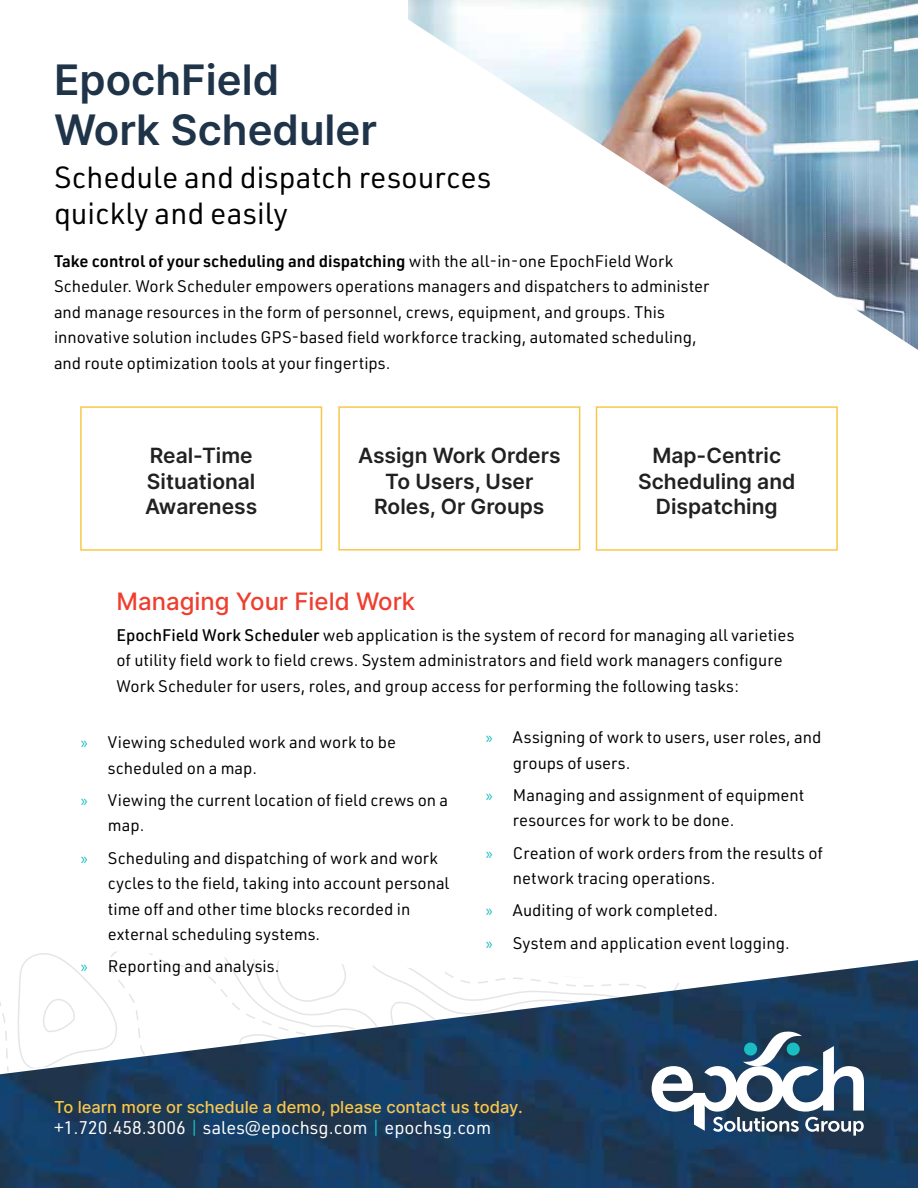
<style>
.page{position:relative;width:918px;height:1188px;background:#fff}
.page>*{position:absolute;margin:0;border:0;box-sizing:border-box;transform-origin:0 0}
.t1{font:600 42px/50.4px "Inter";color:#1f3449}
.t2{font:30px/36px "URWDIN";color:#000}
.t3{font:500 24px "Inter";color:#ef3e2e}
.t4{font:600 21px/25.2px "Inter";color:#212121;text-align:center}
.t5{font:18px "URWDIN";color:#fff}
.t6{font:16.5px/25.5px "URWDIN";color:#000}
.t7{font:500 16.5px "Inter";color:#f8c74c}
.s1{font-weight:600}
.s2{font-weight:500}
.s3{font-family:"Myriad Pro";color:#1abdc1}
.s4{color:#1abdc1}
</style>
<div class="page">
<img style="left:0;top:960px;width:918px;height:228px">
<div style="left:80px;top:406px;width:242px;height:145px;border:2px solid #f8c74c"></div>
<div style="left:338px;top:406px;width:242px;height:145px;border:2px solid #f8c74c"></div>
<div style="left:596px;top:406px;width:242px;height:145px;border:2px solid #f8c74c"></div>
<svg style="left:0;top:960px;width:16px;height:113px"></svg>
<svg style="left:0;top:1000px;width:2px;height:6px"></svg>
<svg style="left:6px;top:1048px;width:2px;height:11px"></svg>
<svg style="left:2px;top:1013px;width:4px;height:10px"></svg>
<svg style="left:5px;top:1031px;width:2px;height:10px"></svg>
<svg style="left:7px;top:1066px;width:3px;height:7px"></svg>
<svg style="left:16px;top:951px;width:848px;height:185px"></svg>
<img style="left:408px;top:0;width:510px;height:350px">
<h1 class="t1" style="left:54px;top:53px;width:325px">EpochField<br>Work Scheduler</h1>
<h2 class="t2" style="left:54px;top:158px;width:439px">Schedule and dispatch resources quickly and easily</h2>
<p class="t6" style="left:54px;top:248px;width:657px"><span class="s1">Take control of your scheduling and dispatching</span> with the all-in-one EpochField Work Scheduler. Work Scheduler empowers operations managers and dispatchers to administer and manage resources in the form of personnel, crews, equipment, and groups. This innovative solution includes GPS-based field workforce tracking, automated scheduling, and route optimization tools at your fingertips.</p>
<p class="t4" style="left:145px;top:443px;width:114px;text-align:left">Real-Time<br>Situational<br>Awareness</p>
<p class="t4" style="left:358px;top:443px;width:204px">Assign Work Orders<br>To Users, User<br>Roles, Or Groups</p>
<p class="t4" style="left:638px;top:443px;width:159px">Map-Centric<br>Scheduling and<br>Dispatching</p>
<h3 class="t3" style="left:116px;top:584px;width:300px">Managing Your Field Work</h3>
<p class="t6" style="left:116px;top:621px;width:680px"><span class="s2">EpochField Work Scheduler</span> web application is the system of record for managing all varieties of utility field work to field crews. System administrators and field work managers configure<br>Work Scheduler for users, roles, and group access for performing the following tasks:</p>
<p class="t6" style="left:108px;top:729px;width:290px;text-indent:-27px"><span class="s3">»</span> Viewing scheduled work and work to be scheduled on a map.</p>
<p class="t6" style="left:108px;top:787px;width:342px;text-indent:-27px"><span class="s3">»</span> Viewing the current location of field crews on a map.</p>
<p class="t6" style="left:108px;top:844px;width:343px;text-indent:-27px"><span class="s3">»</span> Scheduling and dispatching of work and work cycles to the field, taking into account personal time off and other time blocks recorded in external scheduling systems.</p>
<p class="t6" style="left:81px;top:953px;width:200px"><span class="s3">»</span> Reporting and analysis.</p>
<p class="t6" style="left:513px;top:724px;width:310px;text-indent:-27px"><span class="s3">»</span> Assigning of work to users, user roles, and groups of users.</p>
<p class="t6" style="left:513px;top:782px;width:293px;text-indent:-27px"><span class="s3">»</span> Managing and assignment of equipment resources for work to be done.</p>
<p class="t6" style="left:513px;top:840px;width:312px;text-indent:-27px"><span class="s3">»</span> Creation of work orders from the results of network tracing operations.</p>
<p class="t6" style="left:486px;top:894px;width:305px;line-height:32.2px"><span class="s3">»</span> Auditing of work completed.<br><span class="s3">»</span> System and application event logging.</p>
<p class="t7" style="left:54px;top:1095px;width:470px">To learn more or schedule a demo, please contact us today.</p>
<p class="t5" style="left:54px;top:1116px;width:439px">+1.720.458.3006 <span class="s4">|</span> sales@epochsg.com <span class="s4">|</span> epochsg.com</p>
</div>
